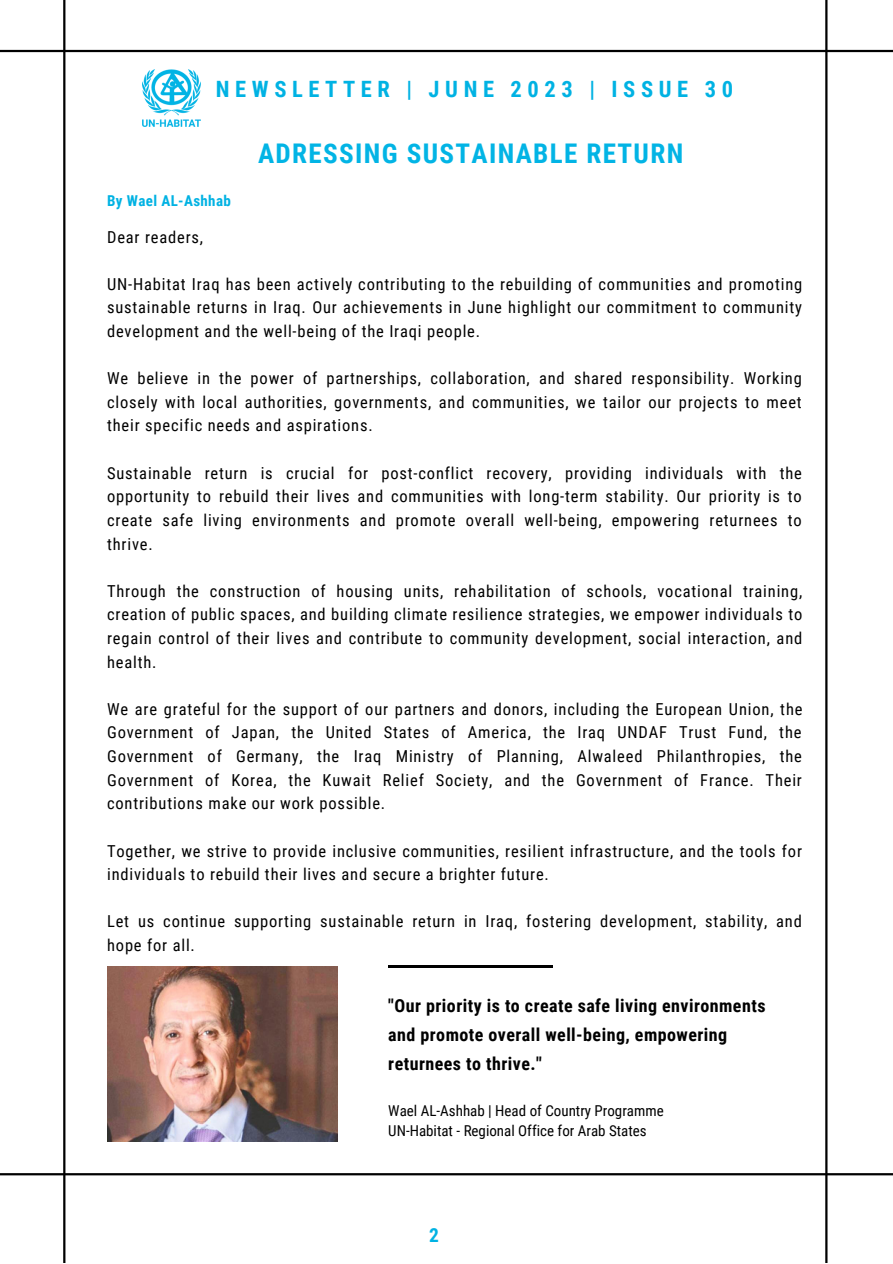
<style>
.page{position:relative;width:893px;height:1264px;background:#fff}
.page>*{position:absolute;margin:0;border:0;box-sizing:border-box;transform-origin:0 0}
.t1{font:700 27.15px "Roboto Condensed";letter-spacing:.05em;color:#02b4e5}
.t2{font:700 22.5px "Roboto Condensed";letter-spacing:.25em;color:#00b2e3}
.t3{font:700 19.35px "Roboto Condensed";color:#00b2e3}
.t4{font:700 18px/29.2px "Roboto Condensed";letter-spacing:.025em;color:#000}
.t5{font:16.5px/23.5px "Roboto Condensed";letter-spacing:.05em;color:#000;text-align:justify}
.t6{font:15px "Roboto Condensed";color:#000}
.t7{font:700 15px "Roboto Condensed";letter-spacing:.025em;color:#00b2e3}
</style>
<div class="page">
<img style="left:107px;top:966px;width:230px;height:174px">
<hr style="left:388px;top:964px;width:164px;height:3px;background:#000">
<img style="left:142px;top:69px;width:58px;height:57px">
<hr style="left:0;top:50px;width:892px;height:2px;background:#000">
<hr style="left:0;top:1173px;width:892px;height:2px;background:#000">
<hr style="left:63px;top:0;width:2px;height:1262px;background:#000">
<hr style="left:825px;top:0;width:2px;height:1262px;background:#000">
<p class="t2" style="left:216px;top:76px;width:518px">NEWSLETTER | JUNE 2023 | ISSUE 30</p>
<p class="t7" style="left:107px;top:192px;width:125px">By Wael AL-Ashhab</p>
<p class="t1" style="left:258px;top:138px;width:426px">ADRESSING SUSTAINABLE RETURN</p>
<p class="t5" style="left:107px;top:225px;width:97px">Dear readers,</p>
<p class="t5" style="left:107px;top:272px;width:696px">UN-Habitat Iraq has been actively contributing to the rebuilding of communities and promoting sustainable returns in Iraq. Our achievements in June highlight our commitment to community development and the well-being of the Iraqi people.</p>
<p class="t5" style="left:107px;top:367px;width:696px">We believe in the power of partnerships, collaboration, and shared responsibility. Working closely with local authorities, governments, and communities, we tailor our projects to meet their specific needs and aspirations.</p>
<p class="t5" style="left:107px;top:461px;width:696px">Sustainable return is crucial for post-conflict recovery, providing individuals with the opportunity to rebuild their lives and communities with long-term stability. Our priority is to create safe living environments and promote overall well-being, empowering returnees to thrive.</p>
<p class="t5" style="left:107px;top:579px;width:696px">Through the construction of housing units, rehabilitation of schools, vocational training, creation of public spaces, and building climate resilience strategies, we empower individuals to regain control of their lives and contribute to community development, social interaction, and health.</p>
<p class="t5" style="left:107px;top:697px;width:696px">We are grateful for the support of our partners and donors, including the European Union, the Government of Japan, the United States of America, the Iraq UNDAF Trust Fund, the Government of Germany, the Iraq Ministry of Planning, Alwaleed Philanthropies, the Government of Korea, the Kuwait Relief Society, and the Government of France. Their contributions make our work possible.</p>
<p class="t5" style="left:107px;top:839px;width:696px">Together, we strive to provide inclusive communities, resilient infrastructure, and the tools for individuals to rebuild their lives and secure a brighter future.</p>
<p class="t5" style="left:107px;top:910px;width:696px">Let us continue supporting sustainable return in Iraq, fostering development, stability, and hope for all.</p>
<p class="t4" style="left:388px;top:991px;width:378px">"Our priority is to create safe living environments and promote overall well-being, empowering returnees to thrive."</p>
<p class="t6" style="left:388px;top:1102px;width:277px">Wael AL-Ashhab | Head of Country Programme</p>
<p class="t6" style="left:388px;top:1122px;width:260px">UN-Habitat - Regional Office for Arab States</p>
<p class="t3" style="left:429px;top:1223px;width:11px">2</p>
</div>
